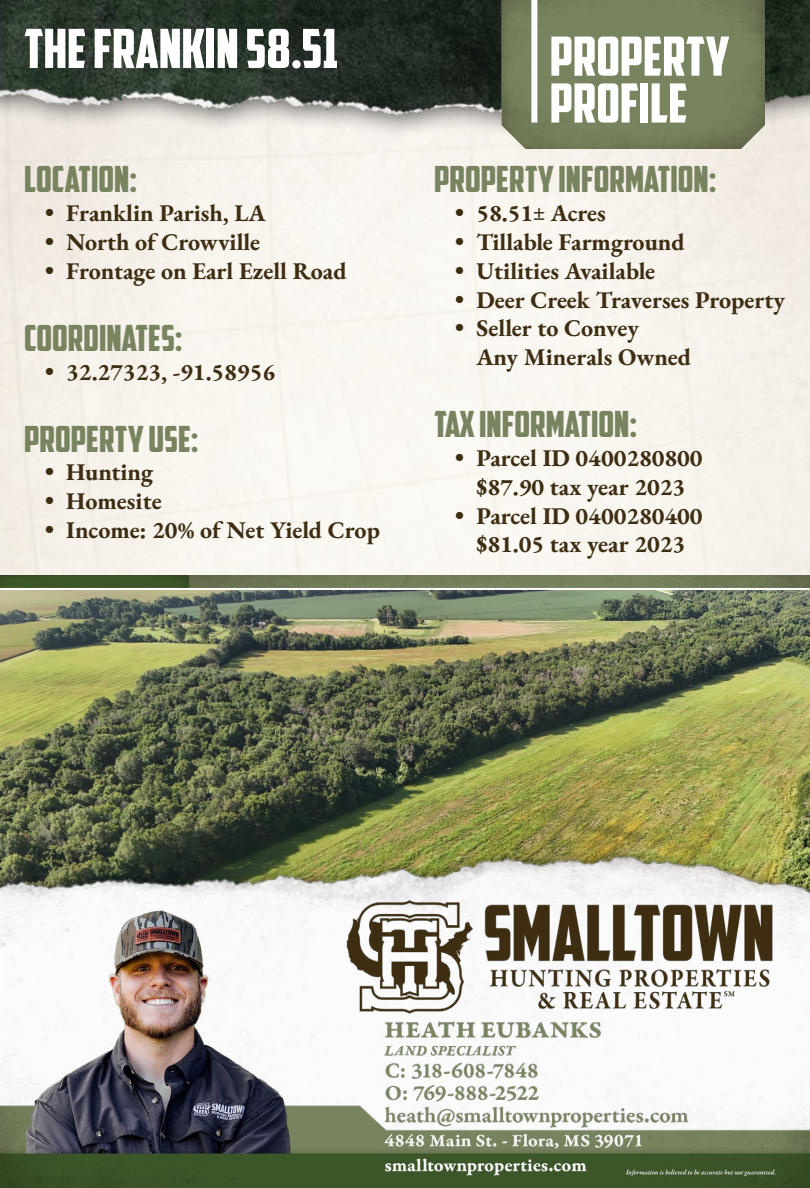
<style>
.page{position:relative;width:810px;height:1188px;background:#fff}
.page>*{position:absolute;margin:0;border:0;box-sizing:border-box;transform-origin:0 0}
.t1{font:54px/46.8px "American Captain";color:#fff}
.t2{font:36px "American Captain";color:#77845f}
.t3{font:24px/28.8px "EB Garamond";color:#3d2d12;text-align:center}
</style>
<div class="page">
<img style="left:0;top:169px;width:810px;height:407px">
<img style="left:0;top:0;width:810px;height:169px">
<img style="left:502px;top:0;width:263px;height:149px">
<div style="left:531px;top:0;width:6px;height:123px;background:#fff"></div>
<img style="left:0;top:590px;width:810px;height:215px">
<img style="left:189px;top:576px;width:621px;height:12px">
<div style="left:0;top:576px;width:189px;height:13px;background:#3c5629"></div>
<hr style="left:0;top:588px;width:810px;height:2px;background:#fff">
<img style="left:0;top:805px;width:810px;height:95px">
<img style="left:0;top:900px;width:810px;height:288px">
<h1 class="t1" style="left:24px;top:25px;width:315px">THE FRANKIN 58.51</h1>
<h1 class="t1" style="left:550px;top:33px;width:181px">PROPERTY<br>PROFILE</h1>
<h2 class="t2" style="left:24px;top:158px;width:115px">LOCATION:</h2>
<p class="t3" style="left:45px;top:199px;width:222px">• Franklin Parish, LA</p>
<p class="t3" style="left:45px;top:228px;width:216px">• North of Crowville</p>
<p class="t3" style="left:45px;top:256px;width:303px">• Frontage on Earl Ezell Road</p>
<h2 class="t2" style="left:24px;top:316px;width:160px">COORDINATES:</h2>
<p class="t3" style="left:45px;top:357px;width:231px">• 32.27323, -91.58956</p>
<h2 class="t2" style="left:24px;top:417px;width:176px">PROPERTY USE:</h2>
<p class="t3" style="left:45px;top:458px;width:110px">• Hunting</p>
<p class="t3" style="left:45px;top:487px;width:118px">• Homesite</p>
<p class="t3" style="left:45px;top:516px;width:336px">• Income: 20% of Net Yield Crop</p>
<h2 class="t2" style="left:434px;top:158px;width:284px">PROPERTY INFORMATION:</h2>
<p class="t3" style="left:455px;top:199px;width:152px">• 58.51± Acres</p>
<p class="t3" style="left:455px;top:228px;width:231px">• Tillable Farmground</p>
<p class="t3" style="left:455px;top:256px;width:201px">• Utilities Available</p>
<p class="t3" style="left:455px;top:285px;width:331px">• Deer Creek Traverses Property</p>
<p class="t3" style="left:476px;top:314px;width:216px;text-align:left;text-indent:-21px">• Seller to Convey<br>Any Minerals Owned</p>
<h2 class="t2" style="left:434px;top:403px;width:205px">TAX INFORMATION:</h2>
<p class="t3" style="left:455px;top:444px;width:249px">• Parcel ID 0400280800 $87.90 tax year 2023</p>
<p class="t3" style="left:455px;top:501px;width:249px">• Parcel ID 0400280400 $81.05 tax year 2023</p>
</div>
